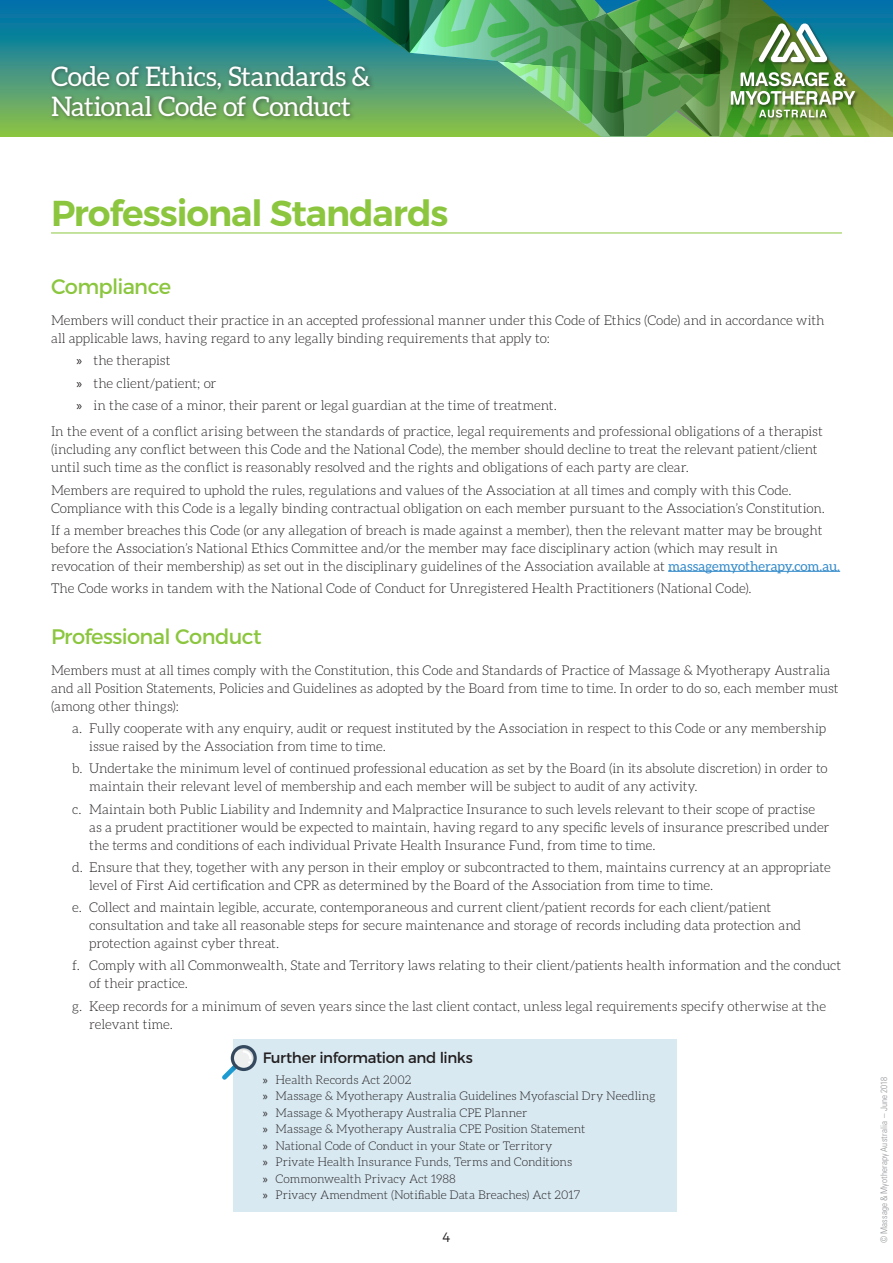
<style>
.page{position:relative;width:893px;height:1263px;background:#fff}
.page>*{position:absolute;margin:0;border:0;box-sizing:border-box;transform-origin:0 0}
.t1{font:600 36px "Montserrat";letter-spacing:-.03em;color:#8bc63e}
.t2{font:27px/30px "Aleo";letter-spacing:-.015em;color:#fff}
.t3{font:21px "Montserrat";letter-spacing:-.03em;color:#8bc63e}
.t4{font:15px "Montserrat";letter-spacing:-.025em;color:#231f20}
.t5{font:300 13.5px/18px "Aleo";letter-spacing:-.005em;color:#231f20}
.t6{font:300 13.5px "Montserrat";color:#231f20}
.t7{font:300 12px/16.5px "Aleo";color:#231f20}
.t8{font:300 condensed 9px "Univers";letter-spacing:.015em;color:#939598}
.s1{font-family:"Myriad Pro";font-weight:400}
.s2{font-weight:400;color:#348bcb}
</style>
<div class="page">
<svg style="left:15px;top:0;width:878px;height:136px;background:#2f8e87"></svg>
<div style="left:49px;top:63px;width:327px;height:59px;background:#231f20;opacity:.5"></div>
<img style="left:234px;top:0;width:636px;height:136px">
<hr style="left:51px;top:233px;width:791px;height:1px;background:#8bc63e">
<hr style="left:668px;top:571px;width:172px;height:1px;background:#348bcb">
<div style="left:233px;top:1040px;width:443px;height:172px;background:#d8e9f1"></div>
<svg style="left:222px;top:1045px;width:35px;height:35px"></svg>
<h2 class="t2" style="left:51px;top:61px;width:321px">Code of Ethics, Standards &amp;<br>National Code of Conduct</h2>
<h1 class="t1" style="left:51px;top:191px;width:399px">Professional Standards</h1>
<h3 class="t3" style="left:51px;top:274px;width:122px">Compliance</h3>
<p class="t5" style="left:51px;top:311px;width:775px">Members will conduct their practice in an accepted professional manner under this Code of Ethics (Code) and in accordance with all applicable laws, having regard to any legally binding requirements that apply to:</p>
<p class="t5" style="left:77px;top:349px;width:482px;line-height:22.2px"><span class="s1">»</span> the therapist<br><span class="s1">»</span> the client/patient; or<br><span class="s1">»</span> in the case of a minor, their parent or legal guardian at the time of treatment.</p>
<p class="t5" style="left:51px;top:422px;width:773px">In the event of a conflict arising between the standards of practice, legal requirements and professional obligations of a therapist (including any conflict between this Code and the National Code), the member should decline to treat the relevant patient/client until such time as the conflict is reasonably resolved and the rights and obligations of each party are clear.</p>
<p class="t5" style="left:51px;top:481px;width:775px">Members are required to uphold the rules, regulations and values of the Association at all times and comply with this Code.<br>Compliance with this Code is a legally binding contractual obligation on each member pursuant to the Association’s Constitution.</p>
<p class="t5" style="left:51px;top:521px;width:791px">If a member breaches this Code (or any allegation of breach is made against a member), then the relevant matter may be brought before the Association’s National Ethics Committee and/or the member may face disciplinary action (which may result in revocation of their membership) as set out in the disciplinary guidelines of the Association available at <span class="s2">massagemyotherapy.com.au.</span></p>
<p class="t5" style="left:51px;top:579px;width:702px">The Code works in tandem with the National Code of Conduct for Unregistered Health Practitioners (National Code).</p>
<h3 class="t3" style="left:51px;top:624px;width:212px">Professional Conduct</h3>
<p class="t5" style="left:51px;top:661px;width:789px">Members must at all times comply with the Constitution, this Code and Standards of Practice of Massage &amp; Myotherapy Australia and all Position Statements, Policies and Guidelines as adopted by the Board from time to time. In order to do so, each member must (among other things):</p>
<p class="t5" style="left:89px;top:719px;width:738px;text-indent:-17px">a. Fully cooperate with any enquiry, audit or request instituted by the Association in respect to this Code or any membership issue raised by the Association from time to time.</p>
<p class="t5" style="left:89px;top:759px;width:740px;text-indent:-17px">b. Undertake the minimum level of continued professional education as set by the Board (in its absolute discretion) in order to maintain their relevant level of membership and each member will be subject to audit of any activity.</p>
<p class="t5" style="left:89px;top:800px;width:742px;text-indent:-17px">c. Maintain both Public Liability and Indemnity and Malpractice Insurance to such levels relevant to their scope of practise as a prudent practitioner would be expected to maintain, having regard to any specific levels of insurance prescribed under the terms and conditions of each individual Private Health Insurance Fund, from time to time.</p>
<p class="t5" style="left:89px;top:858px;width:743px;text-indent:-17px">d. Ensure that they, together with any person in their employ or subcontracted to them, maintains currency at an appropriate level of First Aid certification and CPR as determined by the Board of the Association from time to time.</p>
<p class="t5" style="left:89px;top:898px;width:713px;text-indent:-17px">e. Collect and maintain legible, accurate, contemporaneous and current client/patient records for each client/patient consultation and take all reasonable steps for secure maintenance and storage of records including data protection and protection against cyber threat.</p>
<p class="t5" style="left:89px;top:956px;width:754px;text-indent:-17px">f. Comply with all Commonwealth, State and Territory laws relating to their client/patients health information and the conduct of their practice.</p>
<p class="t5" style="left:89px;top:997px;width:738px;text-indent:-17px">g. Keep records for a minimum of seven years since the last client contact, unless legal requirements specify otherwise at the relevant time.</p>
<p class="t4" style="left:263px;top:1048px;width:211px">Further information and links</p>
<p class="t7" style="left:263px;top:1071px;width:394px"><span class="s1">»</span> Health Records Act 2002<br><span class="s1">»</span> Massage &amp; Myotherapy Australia Guidelines Myofascial Dry Needling <span class="s1">»</span> Massage &amp; Myotherapy Australia CPE Planner<br><span class="s1">»</span> Massage &amp; Myotherapy Australia CPE Position Statement<br><span class="s1">»</span> National Code of Conduct in your State or Territory<br><span class="s1">»</span> Private Health Insurance Funds, Terms and Conditions<br><span class="s1">»</span> Commonwealth Privacy Act 1988<br><span class="s1">»</span> Privacy Amendment (Notifiable Data Breaches) Act 2017</p>
<p class="t6" style="left:443px;top:1229px;width:9px">4</p>
<p class="t8" style="left:879px;top:1243px;width:167px;rotate:-90deg">© Massage &amp; Myotherapy Australia – June 2018</p>
</div>
